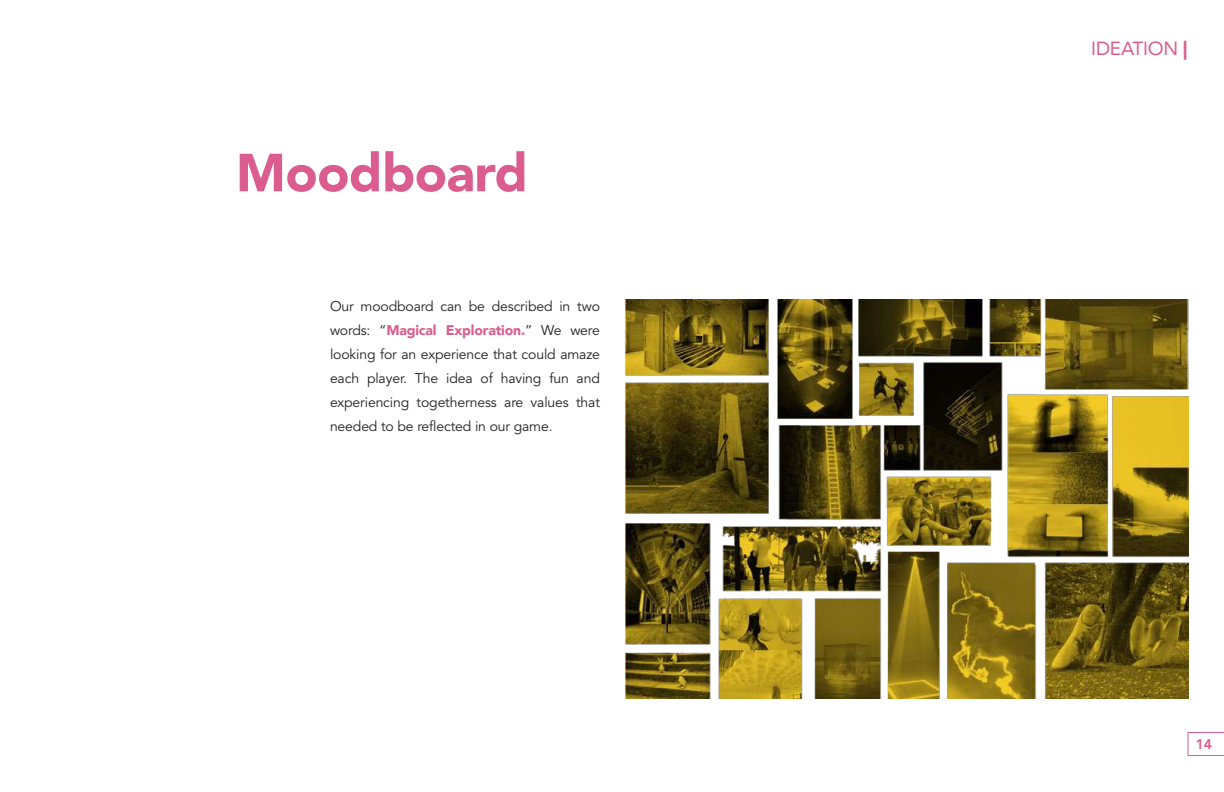
<style>
.page{position:relative;width:1224px;height:792px;background:#fff}
.page>*{position:absolute;margin:0;border:0;box-sizing:border-box;transform-origin:0 0}
.t1{font:900 53px "Avenir";letter-spacing:-.01em;color:#db5c8f}
.t2{font:19px "Avenir";letter-spacing:-.01em;color:#db5c8f}
.t3{font:14px/24px "Avenir";letter-spacing:-.01em;color:#231f20;text-align:justify}
.t4{font:800 14px "Avenir";color:#db5c8f}
.s1{font-weight:900;color:#db5c8f}
.s2{font-weight:900}
</style>
<div class="page">
<div style="left:1188px;top:732px;width:36px;height:24px;border:1px solid #db5c8f"></div>
<img style="left:624px;top:300px;width:564px;height:399px">
<h1 class="t1" style="left:236px;top:138px;width:294px">Moodboard</h1>
<p class="t3" style="left:330px;top:294px;width:272px">Our moodboard can be described in two words: “<span class="s1">Magical Exploration.</span>” We were looking for an experience that could amaze each player. The idea of having fun and experiencing togetherness are values that needed to be reflected in our game.</p>
<h2 class="t2" style="left:1091px;top:36px;width:98px">IDEATION <span class="s2">|</span></h2>
<p class="t4" style="left:1196px;top:735px;width:18px">14</p>
</div>
